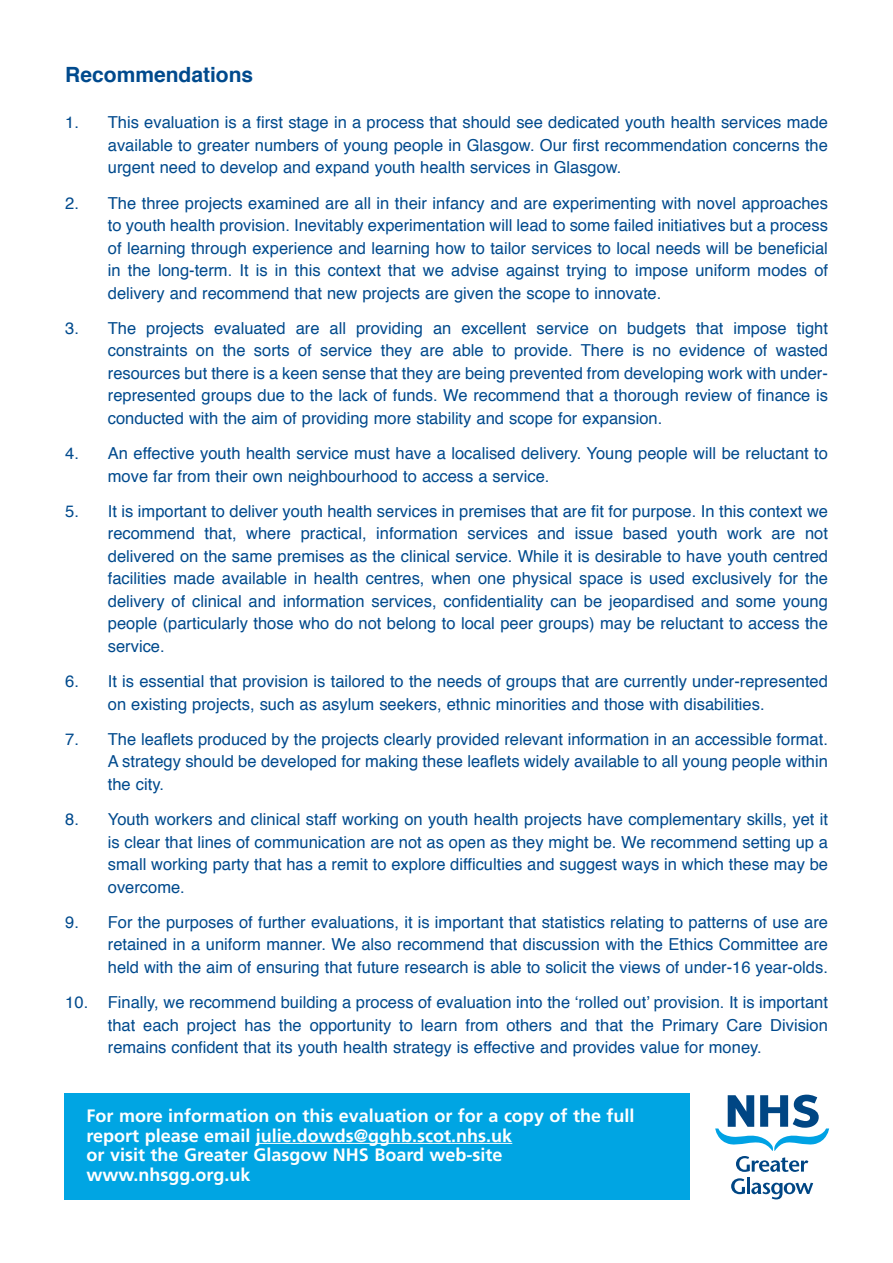
<style>
.page{position:relative;width:893px;height:1263px;background:#fff}
.page>*{position:absolute;margin:0;border:0;box-sizing:border-box;transform-origin:0 0}
.t1{font:700 21px "Helvetica";color:#004a8d}
.t2{font:700 18px/19.5px "Frutiger";color:#fff}
.t3{font:16.5px/22.5px "Helvetica";color:#004a8d;text-align:justify}
</style>
<div class="page">
<svg style="left:715px;top:1095px;width:114px;height:77px"></svg>
<svg style="left:731px;top:1178px;width:14px;height:16px"></svg>
<hr style="left:746px;top:1178px;width:3px;height:16px;background:#004684">
<svg style="left:751px;top:1183px;width:62px;height:16px"></svg>
<div style="left:64px;top:1093px;width:625px;height:107px;background:#00a5e3"></div>
<hr style="left:256px;top:1143px;width:256px;height:1px;background:#fff">
<p class="t1" style="left:65px;top:66px;width:189px">Recommendations</p>
<p class="t3" style="left:108px;top:113px;width:721px;text-indent:-43px">1. This evaluation is a first stage in a process that should see dedicated youth health services made available to greater numbers of young people in Glasgow. Our first recommendation concerns the urgent need to develop and expand youth health services in Glasgow.</p>
<p class="t3" style="left:108px;top:193px;width:721px;text-indent:-43px">2. The three projects examined are all in their infancy and are experimenting with novel approaches to youth health provision. Inevitably experimentation will lead to some failed initiatives but a process of learning through experience and learning how to tailor services to local needs will be beneficial in the long-term. It is in this context that we advise against trying to impose uniform modes of delivery and recommend that new projects are given the scope to innovate.</p>
<p class="t3" style="left:108px;top:318px;width:721px;text-indent:-43px">3. The projects evaluated are all providing an excellent service on budgets that impose tight constraints on the sorts of service they are able to provide. There is no evidence of wasted resources but there is a keen sense that they are being prevented from developing work with under&shy;represented groups due to the lack of funds. We recommend that a thorough review of finance is conducted with the aim of providing more stability and scope for expansion.</p>
<p class="t3" style="left:108px;top:443px;width:721px;text-indent:-43px">4. An effective youth health service must have a localised delivery. Young people will be reluctant to move far from their own neighbourhood to access a service.</p>
<p class="t3" style="left:108px;top:501px;width:721px;text-indent:-43px">5. It is important to deliver youth health services in premises that are fit for purpose. In this context we recommend that, where practical, information services and issue based youth work are not delivered on the same premises as the clinical service. While it is desirable to have youth centred facilities made available in health centres, when one physical space is used exclusively for the delivery of clinical and information services, confidentiality can be jeopardised and some young people (particularly those who do not belong to local peer groups) may be reluctant to access the service.</p>
<p class="t3" style="left:108px;top:671px;width:721px;text-indent:-43px">6. It is essential that provision is tailored to the needs of groups that are currently under-represented on existing projects, such as asylum seekers, ethnic minorities and those with disabilities.</p>
<p class="t3" style="left:108px;top:729px;width:721px;text-indent:-43px">7. The leaflets produced by the projects clearly provided relevant information in an accessible format.<br>A strategy should be developed for making these leaflets widely available to all young people within the city.</p>
<p class="t3" style="left:108px;top:809px;width:721px;text-indent:-43px">8. Youth workers and clinical staff working on youth health projects have complementary skills, yet it is clear that lines of communication are not as open as they might be. We recommend setting up a small working party that has a remit to explore difficulties and suggest ways in which these may be overcome.</p>
<p class="t3" style="left:108px;top:912px;width:721px;text-indent:-43px">9. For the purposes of further evaluations, it is important that statistics relating to patterns of use are retained in a uniform manner. We also recommend that discussion with the Ethics Committee are held with the aim of ensuring that future research is able to solicit the views of under-16 year-olds.</p>
<p class="t3" style="left:108px;top:992px;width:721px;text-indent:-43px">10. Finally, we recommend building a process of evaluation into the ‘rolled out’ provision. It is important that each project has the opportunity to learn from others and that the Primary Care Division remains confident that its youth health strategy is effective and provides value for money.</p>
<p class="t2" style="left:87px;top:1107px;width:549px">For more information on this evaluation or for a copy of the full report please email julie.dowds@gghb.scot.nhs.uk<br>or visit the Greater Glasgow NHS Board web-site www.nhsgg.org.uk</p>
</div>
